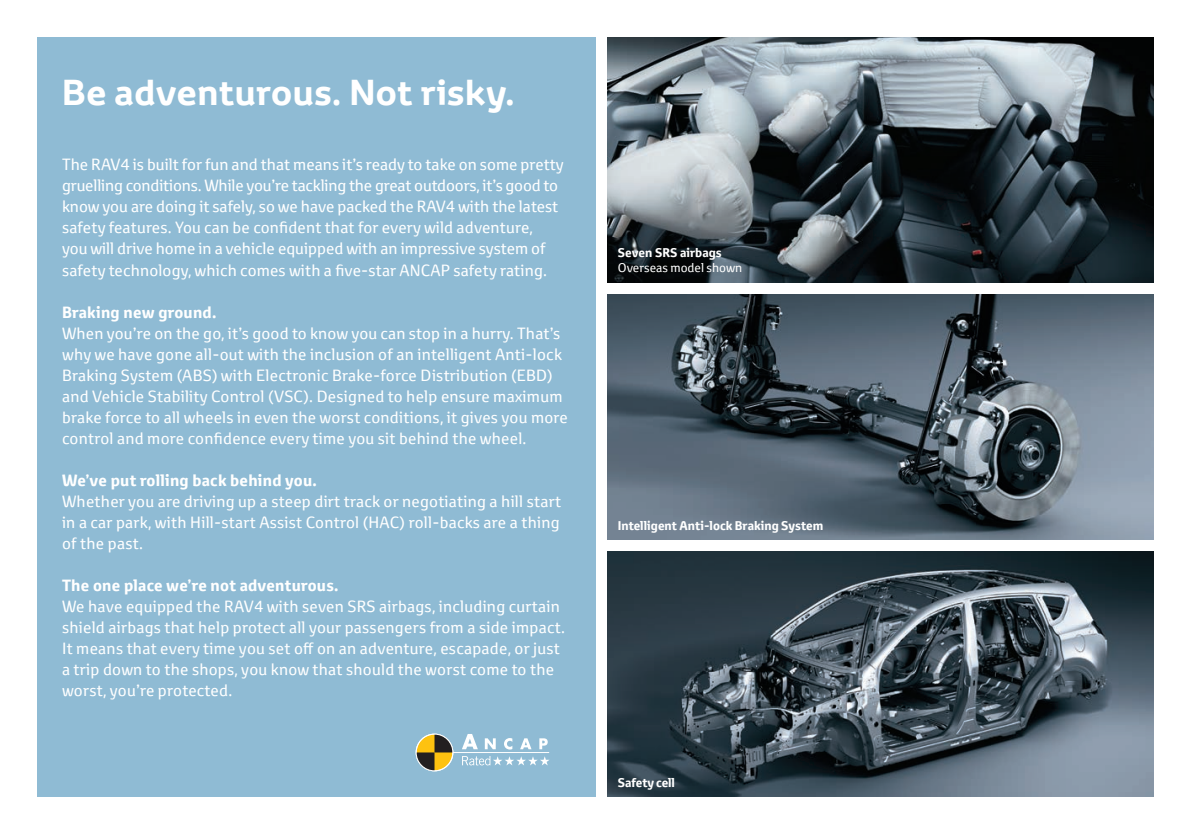
<style>
.page{position:relative;width:1191px;height:834px;background:#fff}
.page>*{position:absolute;margin:0;border:0;box-sizing:border-box;transform-origin:0 0}
.t1{font:700 35px "Toyota Display";letter-spacing:.015em;color:#fff}
.t2{font:15.75px/21px "Toyota Text";letter-spacing:.015em;color:#fff}
.t3{font:700 15.75px "Toyota Text";letter-spacing:.015em;color:#fff}
.t4{font:700 12.25px "Toyota Text";color:#fff}
.t5{font:12.25px "Toyota Text";color:#fff}
</style>
<div class="page">
<div style="left:37px;top:37px;width:558px;height:759px;background:#8fbbd4"></div>
<img style="left:608px;top:37px;width:545px;height:245px">
<img style="left:608px;top:294px;width:545px;height:245px">
<img style="left:608px;top:551px;width:545px;height:245px">
<hr style="left:416px;top:752px;width:133px;height:1px;background:#fff">
<svg style="left:462px;top:734px;width:16px;height:15px"></svg>
<svg style="left:485px;top:738px;width:11px;height:11px"></svg>
<svg style="left:504px;top:738px;width:8px;height:11px"></svg>
<svg style="left:520px;top:738px;width:11px;height:11px"></svg>
<svg style="left:539px;top:738px;width:8px;height:11px"></svg>
<svg style="left:416px;top:735px;width:37px;height:35px"></svg>
<svg style="left:462px;top:756px;width:87px;height:9px"></svg>
<div style="left:416px;top:733px;width:37px;height:38px;border:1px solid #fff;border-radius:50%"></div>
<h1 class="t1" style="left:62px;top:68px;width:454px">Be adventurous. Not risky.</h1>
<p class="t2" style="left:62px;top:154px;width:503px">The RAV4 is built for fun and that means it’s ready to take on some pretty gruelling conditions. While you’re tackling the great outdoors, it’s good to know you are doing it safely, so we have packed the RAV4 with the latest safety features. You can be confident that for every wild adventure,<br>you will drive home in a vehicle equipped with an impressive system of safety technology, which comes with a five-star ANCAP safety rating.</p>
<p class="t3" style="left:62px;top:301px;width:156px">Braking new ground.</p>
<p class="t2" style="left:62px;top:322px;width:507px">When you’re on the go, it’s good to know you can stop in a hurry. That’s why we have gone all-out with the inclusion of an intelligent Anti-lock Braking System (ABS) with Electronic Brake-force Distribution (EBD) and Vehicle Stability Control (VSC). Designed to help ensure maximum brake force to all wheels in even the worst conditions, it gives you more control and more confidence every time you sit behind the wheel.</p>
<p class="t3" style="left:62px;top:469px;width:256px">We’ve put rolling back behind you.</p>
<p class="t2" style="left:62px;top:490px;width:500px;text-align:justify">Whether you are driving up a steep dirt track or negotiating a hill start in a car park, with Hill-start Assist Control (HAC) roll-backs are a thing of the past.</p>
<p class="t3" style="left:62px;top:574px;width:278px">The one place we’re not adventurous.</p>
<p class="t2" style="left:62px;top:595px;width:504px">We have equipped the RAV4 with seven SRS airbags, including curtain shield airbags that help protect all your passengers from a side impact.<br>It means that every time you set off on an adventure, escapade, or just a trip down to the shops, you know that should the worst come to the worst, you’re protected.</p>
<p class="t4" style="left:618px;top:245px;width:106px">Seven SRS airbags</p>
<p class="t5" style="left:618px;top:260px;width:126px">Overseas model shown</p>
<p class="t4" style="left:618px;top:517px;width:207px">Intelligent Anti-lock Braking System</p>
<p class="t4" style="left:618px;top:774px;width:59px">Safety cell</p>
</div>
